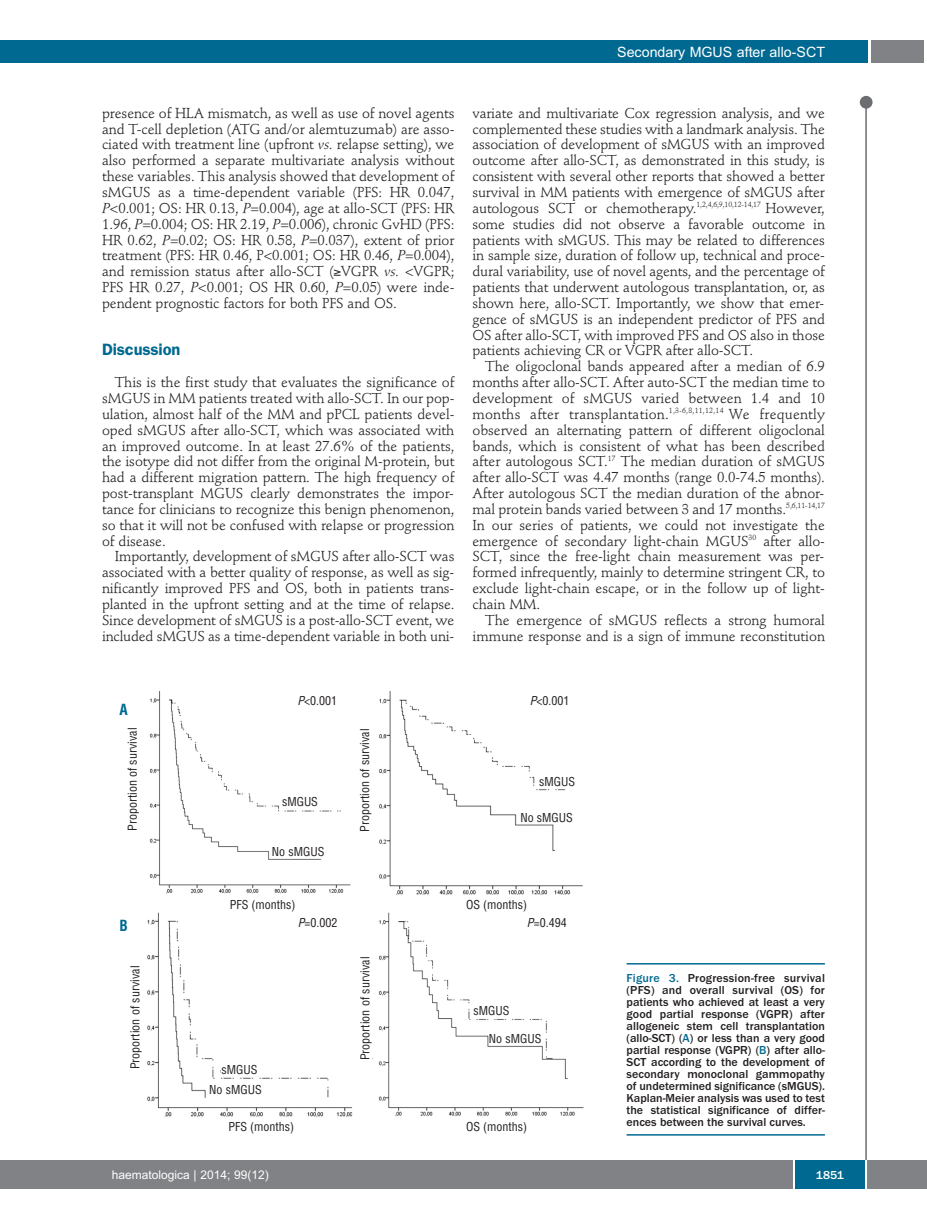
<style>
.page{position:relative;width:927px;height:1225px;background:#fff}
.page>*{position:absolute;margin:0;border:0;box-sizing:border-box;transform-origin:0 0}
.t1{font:600 16.5px "Franklin Gothic";letter-spacing:-.01em;color:#006991}
.t2{font:700 condensed 15px "Helvetica";color:#006991}
.t3{font:14.25px/15.9px "Stempel Schneidler";letter-spacing:-.005em;color:#231f20;text-align:justify}
.t4{font:14.25px "Arial";color:#fff}
.t5{font:500 12px/12px "Franklin Gothic";color:#231f20;text-align:justify}
.t6{font:condensed 12px "Helvetica";color:#231f20}
.t7{font:12px "Arial";color:#fff}
.t8{font:500 12px "Franklin Gothic";color:#fff}
.s1{font-style:italic}
.s2{color:#006991}
</style>
<div class="page">
<div style="left:860px;top:96px;width:12px;height:13px;background:#6c6d70;border-radius:50%"></div>
<hr style="left:865px;top:98px;width:2px;height:1062px;background:#6c6d70">
<div style="left:871px;top:40px;width:52px;height:22px;background:#808285"></div>
<div style="left:18px;top:40px;width:849px;height:22px;background:#006991"></div>
<div style="left:17px;top:1160px;width:910px;height:28px;background:#808285"></div>
<div style="left:795px;top:1160px;width:70px;height:28px;background:#006991"></div>
<hr style="left:793px;top:1160px;width:2px;height:28px;background:#fff">
<hr style="left:865px;top:1160px;width:2px;height:28px;background:#fff">
<div style="left:0;top:40px;width:19px;height:22px;background:#006991"></div>
<div style="left:0;top:1160px;width:18px;height:28px;background:#808285"></div>
<img style="left:141px;top:691px;width:443px;height:426px">
<hr style="left:627px;top:963px;width:198px;height:1px;background:#006991">
<hr style="left:627px;top:1134px;width:198px;height:1px;background:#006991">
<p class="t4" style="left:617px;top:44px;width:209px">Secondary MGUS after allo-SCT</p>
<p class="t3" style="left:102px;top:106px;width:354px">presence of HLA mismatch, as well as use of novel agents and T-cell depletion (ATG and/or alemtuzumab) are asso&shy;ciated with treatment line (upfront <span class="s1">vs.</span> relapse setting), we also performed a separate multivariate analysis without these variables. This analysis showed that development of sMGUS as a time-dependent variable (PFS: HR 0.047, <span class="s1">P</span>&lt;0.001; OS: HR 0.13, <span class="s1">P</span>=0.004), age at allo-SCT (PFS: HR 1.96, <span class="s1">P</span>=0.004; OS: HR 2.19, <span class="s1">P</span>=0.006), chronic GvHD (PFS:<br>HR 0.62, <span class="s1">P</span>=0.02; OS: HR 0.58, <span class="s1">P</span>=0.037), extent of prior treatment (PFS: HR 0.46, P&lt;0.001; OS: HR 0.46, <span class="s1">P</span>=0.004), and remission status after allo-SCT (≥VGPR <span class="s1">vs.</span> &lt;VGPR; PFS HR 0.27, <span class="s1">P</span>&lt;0.001; OS HR 0.60, <span class="s1">P</span>=0.05) were inde&shy;pendent prognostic factors for both PFS and OS.</p>
<p class="t1" style="left:102px;top:344px;width:80px">Discussion</p>
<p class="t3" style="left:102px;top:376px;width:354px;text-indent:13px">This is the first study that evaluates the significance of sMGUS in MM patients treated with allo-SCT. In our pop&shy;ulation, almost half of the MM and pPCL patients devel&shy;oped sMGUS after allo-SCT, which was associated with an improved outcome. In at least 27.6% of the patients, the isotype did not differ from the original M-protein, but had a different migration pattern. The high frequency of post-transplant MGUS clearly demonstrates the impor&shy;tance for clinicians to recognize this benign phenomenon, so that it will not be confused with relapse or progression of disease.</p>
<p class="t3" style="left:102px;top:550px;width:354px;text-indent:13px">Importantly, development of sMGUS after allo-SCT was associated with a better quality of response, as well as sig&shy;nificantly improved PFS and OS, both in patients trans&shy;planted in the upfront setting and at the time of relapse.<br>Since development of sMGUS is a post-allo-SCT event, we included sMGUS as a time-dependent variable in both uni-</p>
<p class="t3" style="left:472px;top:106px;width:354px">variate and multivariate Cox regression analysis, and we complemented these studies with a landmark analysis. The association of development of sMGUS with an improved outcome after allo-SCT, as demonstrated in this study, is consistent with several other reports that showed a better survival in MM patients with emergence of sMGUS after autologous SCT or chemotherapy.<sup>1,2,4,6,9,10,12-14,17</sup> However, some studies did not observe a favorable outcome in patients with sMGUS. This may be related to differences in sample size, duration of follow up, technical and proce&shy;dural variability, use of novel agents, and the percentage of patients that underwent autologous transplantation, or, as shown here, allo-SCT. Importantly, we show that emer&shy;gence of sMGUS is an independent predictor of PFS and OS after allo-SCT, with improved PFS and OS also in those patients achieving CR or VGPR after allo-SCT.</p>
<p class="t3" style="left:472px;top:360px;width:354px;text-indent:13px">The oligoclonal bands appeared after a median of 6.9 months after allo-SCT. After auto-SCT the median time to development of sMGUS varied between 1.4 and 10 months after transplantation.<sup>1,3-6,8,11,12,14</sup> We frequently observed an alternating pattern of different oligoclonal bands, which is consistent of what has been described after autologous SCT.<sup>17</sup> The median duration of sMGUS after allo-SCT was 4.47 months (range 0.0-74.5 months).<br>After autologous SCT the median duration of the abnor&shy;mal protein bands varied between 3 and 17 months.<sup>5,6,11-14,17<br></sup>In our series of patients, we could not investigate the emergence of secondary light-chain MGUS<sup>30</sup> after allo-SCT, since the free-light chain measurement was per&shy;formed infrequently, mainly to determine stringent CR, to exclude light-chain escape, or in the follow up of light&shy;chain MM.</p>
<p class="t3" style="left:472px;top:613px;width:354px;text-align:right">The emergence of sMGUS reflects a strong humoral immune response and is a sign of immune reconstitution</p>
<p class="t2" style="left:120px;top:701px;width:10px">A</p>
<p class="t6" style="left:126px;top:831px;width:105px;rotate:-90deg">Proportion of survival</p>
<p class="t2" style="left:120px;top:917px;width:10px">B</p>
<p class="t6" style="left:128px;top:1069px;width:105px;rotate:-90deg">Proportion of survival</p>
<p class="t6" style="left:297px;top:693px;width:41px"><span class="s1">P</span>&lt;0.001</p>
<p class="t6" style="left:530px;top:694px;width:41px"><span class="s1">P</span>&lt;0.001</p>
<p class="t6" style="left:282px;top:794px;width:37px">sMGUS</p>
<p class="t6" style="left:272px;top:844px;width:54px">No sMGUS</p>
<p class="t6" style="left:230px;top:897px;width:67px">PFS (months)</p>
<p class="t6" style="left:358px;top:832px;width:105px;rotate:-90deg">Proportion of survival</p>
<p class="t6" style="left:539px;top:774px;width:37px">sMGUS</p>
<p class="t6" style="left:520px;top:811px;width:54px">No sMGUS</p>
<p class="t6" style="left:466px;top:897px;width:62px">OS (months)</p>
<p class="t6" style="left:298px;top:916px;width:41px"><span class="s1">P</span>=0.002</p>
<p class="t6" style="left:527px;top:916px;width:41px"><span class="s1">P</span>=0.494</p>
<p class="t6" style="left:221px;top:1062px;width:37px">sMGUS</p>
<p class="t6" style="left:209px;top:1083px;width:54px">No sMGUS</p>
<p class="t6" style="left:358px;top:1060px;width:105px;rotate:-90deg">Proportion of survival</p>
<p class="t6" style="left:473px;top:1003px;width:37px">sMGUS</p>
<p class="t6" style="left:489px;top:1032px;width:54px">No sMGUS</p>
<p class="t6" style="left:228px;top:1120px;width:67px">PFS (months)</p>
<p class="t6" style="left:466px;top:1119px;width:62px">OS (months)</p>
<p class="t5" style="left:627px;top:971px;width:200px"><span class="s2">Figure 3.</span> Progression-free survival (PFS) and overall survival (OS) for patients who achieved at least a very good partial response (VGPR) after allogeneic stem cell transplantation (allo-SCT) (<span class="s2">A</span>) or less than a very good partial response (VGPR) (<span class="s2">B</span>) after allo-SCT according to the development of secondary monoclonal gammopathy of undetermined significance (sMGUS).<br>Kaplan-Meier analysis was used to test the statistical significance of differ&shy;ences between the survival curves.</p>
<p class="t7" style="left:112px;top:1167px;width:158px">haematologica | 2014; 99(12)</p>
<p class="t8" style="left:816px;top:1167px;width:29px">1851</p>
</div>
